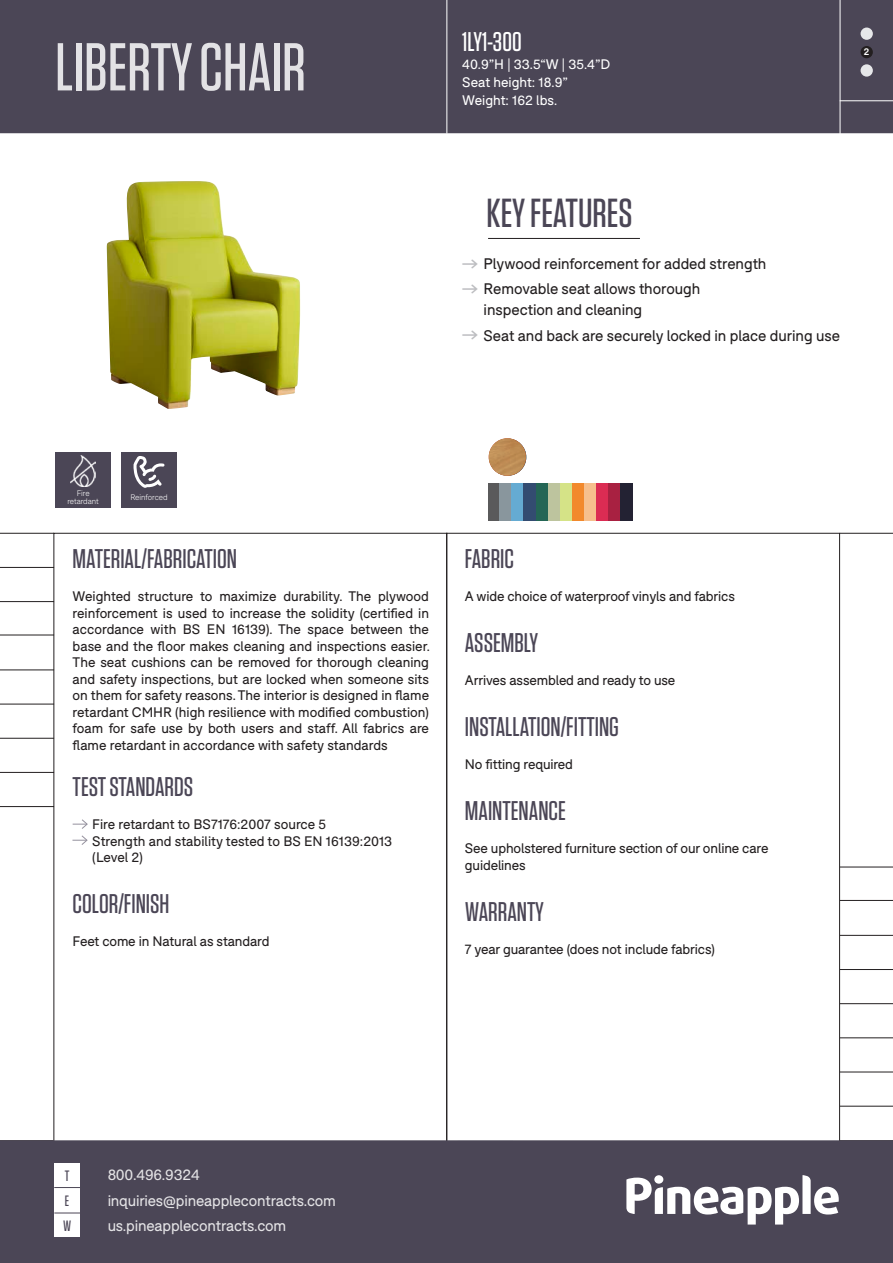
<style>
.page{position:relative;width:893px;height:1263px;background:#fff}
.page>*{position:absolute;margin:0;border:0;box-sizing:border-box;transform-origin:0 0}
.t1{font:500 67.5px "Tungsten";color:#fff}
.t2{font:500 40.5px "Tungsten";color:#4b4656}
.t3{font:500 27px "Tungsten";color:#4b4656}
.t4{font:500 27px "Tungsten";color:#fff}
.FEATURES___OPTIONS_b{font:15px/21px "F37 Bolton";letter-spacing:-.005em;color:#231f20}
.t5{font:15px/25.3px "F37 Bolton";letter-spacing:-.01em;color:#fff}
.t6{font:500 15px "Tungsten";color:#4b4656}
.t7{font:13.5px/16.5px "F37 Bolton";letter-spacing:-.01em;color:#231f20;text-align:justify}
.t8{font:13.5px "F37 Bolton";color:#fff}
.PRODUCT_DIMS{font:700 9.45px "F37 Bolton";color:#fff}
.t9{font:300 7.8px/7.8px "F37 Bolton";color:#fff;text-align:center}
.s1{font-family:"Pinearrow";font-size:13.5px;color:#bcbdc0}
</style>
<div class="page">
<div style="left:1px;top:1px;width:891px;height:131px;background:#4b4656"></div>
<div style="left:0;top:0;width:893px;height:133px;border:2px solid #4b4656"></div>
<div style="left:1px;top:1141px;width:891px;height:121px;background:#4b4656"></div>
<div style="left:0;top:1140px;width:893px;height:123px;border:2px solid #4b4656"></div>
<hr style="left:840px;top:867px;width:53px;height:1px;background:#231f20">
<hr style="left:840px;top:1003px;width:53px;height:1px;background:#231f20">
<hr style="left:840px;top:935px;width:53px;height:1px;background:#231f20">
<hr style="left:840px;top:1072px;width:53px;height:1px;background:#231f20">
<hr style="left:840px;top:1037px;width:53px;height:1px;background:#231f20">
<hr style="left:840px;top:969px;width:53px;height:1px;background:#231f20">
<hr style="left:840px;top:1106px;width:53px;height:1px;background:#231f20">
<hr style="left:840px;top:900px;width:53px;height:1px;background:#231f20">
<svg style="left:626px;top:1175px;width:213px;height:49px"></svg>
<div style="left:654px;top:1175px;width:9px;height:9px;background:#fff;border-radius:50%"></div>
<div style="left:54px;top:1162px;width:26px;height:25px;background:#fff"></div>
<div style="left:54px;top:1187px;width:26px;height:25px;background:#fff"></div>
<svg style="left:54px;top:1187px;width:26px;height:1px"></svg>
<hr style="left:840px;top:533px;width:53px;height:1px;background:#231f20">
<hr style="left:488px;top:238px;width:152px;height:1px;background:#231f20">
<hr style="left:840px;top:0;width:1px;height:135px;background:#fff">
<hr style="left:840px;top:100px;width:53px;height:1px;background:#fff">
<hr style="left:446px;top:0;width:1px;height:134px;background:#fff">
<svg style="left:73px;top:819px;width:15px;height:10px"></svg>
<hr style="left:0;top:601px;width:54px;height:1px;background:#231f20">
<hr style="left:0;top:738px;width:54px;height:1px;background:#231f20">
<hr style="left:0;top:669px;width:54px;height:1px;background:#231f20">
<hr style="left:0;top:533px;width:54px;height:1px;background:#231f20">
<hr style="left:0;top:806px;width:54px;height:1px;background:#231f20">
<hr style="left:0;top:772px;width:54px;height:1px;background:#231f20">
<hr style="left:0;top:704px;width:54px;height:1px;background:#231f20">
<hr style="left:0;top:567px;width:54px;height:1px;background:#231f20">
<hr style="left:0;top:635px;width:54px;height:1px;background:#231f20">
<div style="left:54px;top:1212px;width:26px;height:25px;background:#fff"></div>
<svg style="left:54px;top:1212px;width:26px;height:1px"></svg>
<div style="left:55px;top:452px;width:56px;height:55px;background:#4b4656"></div>
<img style="left:71px;top:456px;width:24px;height:31px">
<div style="left:488px;top:484px;width:12px;height:37px;background:#5a5a5b"></div>
<div style="left:536px;top:484px;width:12px;height:37px;background:#246655"></div>
<div style="left:548px;top:484px;width:12px;height:37px;background:#bdc49e"></div>
<div style="left:500px;top:484px;width:12px;height:37px;background:#89969d"></div>
<div style="left:512px;top:484px;width:12px;height:37px;background:#65abd2"></div>
<div style="left:524px;top:484px;width:12px;height:37px;background:#334c71"></div>
<div style="left:560px;top:484px;width:12px;height:37px;background:#d5e387"></div>
<div style="left:572px;top:484px;width:12px;height:37px;background:#f2892c"></div>
<div style="left:584px;top:484px;width:12px;height:37px;background:#f6bf8d"></div>
<div style="left:596px;top:484px;width:12px;height:37px;background:#db2c53"></div>
<div style="left:608px;top:484px;width:13px;height:37px;background:#a82141"></div>
<div style="left:621px;top:484px;width:12px;height:37px;background:#232233"></div>
<img style="left:489px;top:438px;width:37px;height:38px;border-radius:19px">
<svg style="left:72px;top:835px;width:16px;height:10px"></svg>
<img style="left:107px;top:181px;width:193px;height:228px">
<div style="left:861px;top:28px;width:12px;height:12px;background:#e6e7e9;border-radius:50%"></div>
<div style="left:861px;top:46px;width:12px;height:12px;background:#231f20;border-radius:50%"></div>
<div style="left:861px;top:64px;width:12px;height:13px;background:#e6e7e9;border-radius:50%"></div>
<div style="left:121px;top:452px;width:56px;height:55px;background:#4b4656"></div>
<svg style="left:134px;top:456px;width:30px;height:31px"></svg>
<h1 class="t1" style="left:55px;top:32px;width:252px">LIBERTY CHAIR</h1>
<p class="t4" style="left:462px;top:27px;width:61px">1LY1-300</p>
<p class="t8" style="left:462px;top:56px;width:150px">40.9”H | 33.5“W | 35.4”D</p>
<p class="t8" style="left:462px;top:74px;width:107px">Seat height: 18.9”</p>
<p class="t8" style="left:462px;top:92px;width:96px">Weight: 162 lbs.</p>
<p class="PRODUCT_DIMS" style="left:864px;top:46px;width:7px">2</p>
<p class="t2" style="left:487px;top:192px;width:148px">KEY FEATURES</p>
<p class="FEATURES___OPTIONS_b" style="left:462px;top:253px;width:306px"><span class="s1">A</span> Plywood reinforcement for added strength</p>
<p class="FEATURES___OPTIONS_b" style="left:484px;top:279px;width:218px;text-indent:-21px"><span class="s1">A</span> Removable seat allows thorough inspection and cleaning</p>
<p class="FEATURES___OPTIONS_b" style="left:462px;top:325px;width:379px"><span class="s1">A</span> Seat and back are securely locked in place during use</p>
<p class="t9" style="left:67px;top:489px;width:33px">Fire retardant</p>
<p class="t9" style="left:130px;top:493px;width:39px">Reinforced</p>
<p class="t3" style="left:73px;top:544px;width:166px">MATERIAL/FABRICATION</p>
<p class="t7" style="left:73px;top:588px;width:359px">Weighted structure to maximize durability. The plywood reinforcement is used to increase the solidity (certified in accordance with BS EN 16139). The space between the base and the floor makes cleaning and inspections easier.<br>The seat cushions can be removed for thorough cleaning and safety inspections, but are locked when someone sits on them for safety reasons. The interior is designed in flame retardant CMHR (high resilience with modified combustion) foam for safe use by both users and staff. All fabrics are flame retardant in accordance with safety standards</p>
<p class="t3" style="left:73px;top:772px;width:122px">TEST STANDARDS</p>
<p class="t7" style="left:92px;top:816px;width:235px">Fire retardant to BS7176:2007 source 5</p>
<p class="t7" style="left:92px;top:832px;width:301px">Strength and stability tested to BS EN 16139:2013</p>
<p class="t7" style="left:92px;top:849px;width:52px">(Level 2)</p>
<p class="t3" style="left:73px;top:889px;width:98px">COLOR/FINISH</p>
<p class="t7" style="left:73px;top:933px;width:198px">Feet come in Natural as standard</p>
<p class="t3" style="left:465px;top:544px;width:51px">FABRIC</p>
<p class="t7" style="left:465px;top:588px;width:272px">A wide choice of waterproof vinyls and fabrics</p>
<p class="t3" style="left:465px;top:628px;width:75px">ASSEMBLY</p>
<p class="t7" style="left:465px;top:672px;width:212px">Arrives assembled and ready to use</p>
<p class="t3" style="left:465px;top:712px;width:156px">INSTALLATION/FITTING</p>
<p class="t7" style="left:465px;top:756px;width:110px">No fitting required</p>
<p class="t3" style="left:465px;top:796px;width:102px">MAINTENANCE</p>
<p class="t7" style="left:465px;top:840px;width:305px">See upholstered furniture section of our online care guidelines</p>
<p class="t3" style="left:465px;top:897px;width:80px">WARRANTY</p>
<p class="t7" style="left:465px;top:940px;width:252px">7 year guarantee (does not include fabrics)</p>
<p class="t6" style="left:65px;top:1168px;width:6px">T</p>
<p class="t6" style="left:65px;top:1193px;width:6px">E</p>
<p class="t6" style="left:63px;top:1218px;width:10px">W</p>
<p class="t5" style="left:107px;top:1162px;width:230px">800.496.9324 inquiries@pineapplecontracts.com us.pineapplecontracts.com</p>
</div>
